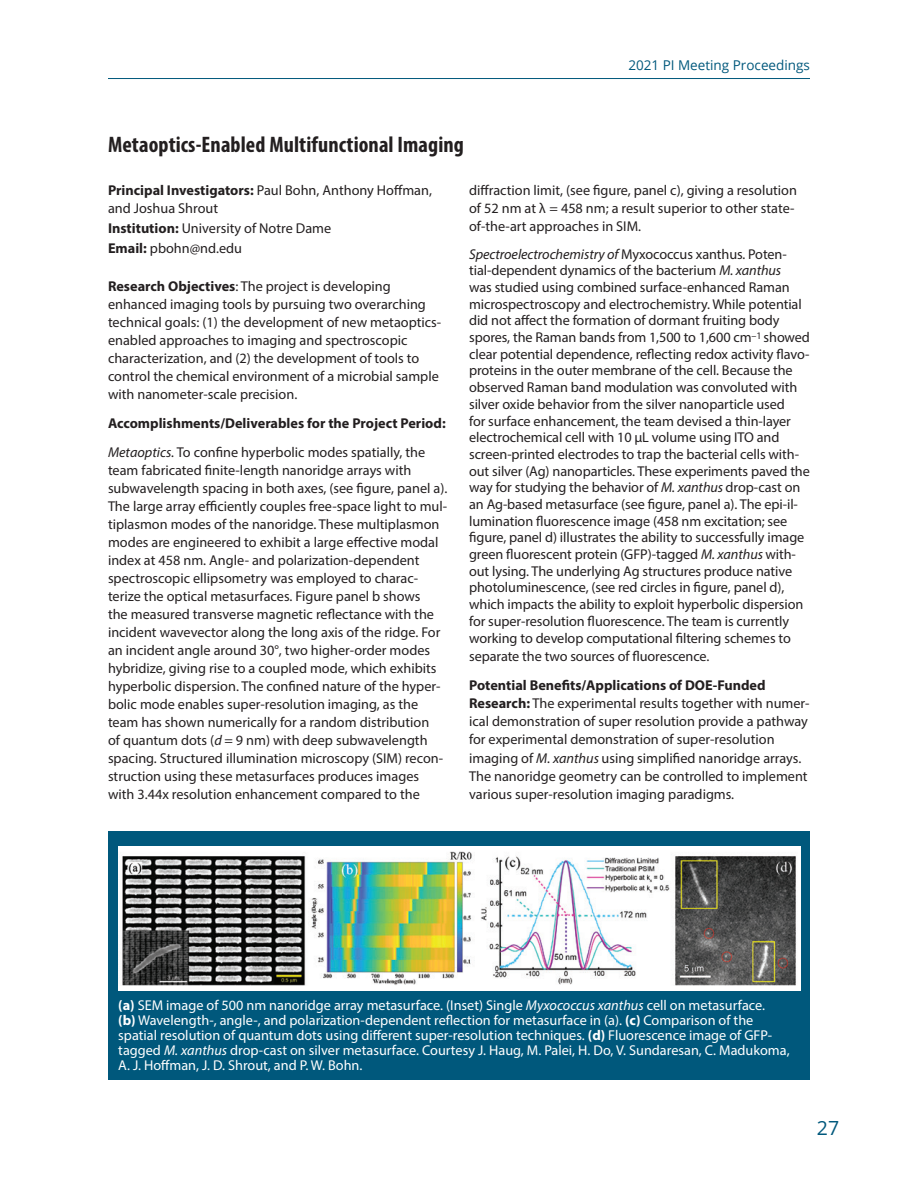
<style>
.page{position:relative;width:918px;height:1188px;background:#fff}
.page>*{position:absolute;margin:0;border:0;box-sizing:border-box;transform-origin:0 0}
.Subhead_2{font:700 condensed 22.5px "Myriad Pro";letter-spacing:.005em;color:#231f20}
.t1{font:19.5px "Open Sans";color:#00587c}
.Abstract_Style{font:14.25px/18px "Myriad Pro";color:#231f20}
.Figure_Text{font:14.25px/15px "Myriad Pro";color:#fff}
.Intro_Info_Text{font:14.25px/18px "Myriad Pro";color:#231f20}
.Abstract_Style-2{font:700 14.25px "Myriad Pro";color:#231f20}
.Email_Text{font:14.25px "Myriad Pro";color:#231f20}
.t2{font:13.5px "Open Sans";color:#00587c}
.s1{font-weight:700}
.s2{font-style:italic}
</style>
<div class="page">
<hr style="left:108px;top:78px;width:702px;height:1px;background:#00587c">
<div style="left:108px;top:832px;width:702px;height:248px;background:#00587c"></div>
<div style="left:118px;top:846px;width:683px;height:145px;background:#fff"></div>
<img style="left:122px;top:851px;width:674px;height:134px">
<p class="Subhead_2" style="left:108px;top:130px;width:358px">Metaoptics-Enabled Multifunctional Imaging</p>
<p class="t2" style="left:628px;top:56px;width:183px">2021 PI Meeting Proceedings</p>
<p class="Intro_Info_Text" style="left:108px;top:181px;width:325px"><span class="s1">Principal Investigators:</span> Paul Bohn, Anthony Hoffman, and Joshua Shrout</p>
<p class="Intro_Info_Text" style="left:108px;top:219px;width:225px"><span class="s1">Institution:</span> University of Notre Dame</p>
<p class="Email_Text" style="left:108px;top:239px;width:136px"><span class="s1">Email:</span> pbohn@nd.edu</p>
<p class="Abstract_Style" style="left:108px;top:277px;width:335px"><span class="s1">Research Objectives</span>: The project is developing enhanced imaging tools by pursuing two overarching technical goals: (1) the development of new metaoptics&shy;enabled approaches to imaging and spectroscopic characterization, and (2) the development of tools to control the chemical environment of a microbial sample with nanometer-scale precision.</p>
<p class="Abstract_Style-2" style="left:108px;top:414px;width:339px">Accomplishments/Deliverables for the Project Period:</p>
<p class="Abstract_Style" style="left:108px;top:443px;width:341px"><span class="s2">Metaoptics.</span> To confine hyperbolic modes spatially, the team fabricated finite-length nanoridge arrays with subwavelength spacing in both axes, (see figure, panel a).<br>The large array efficiently couples free-space light to mul&shy;tiplasmon modes of the nanoridge. These multiplasmon modes are engineered to exhibit a large effective modal index at 458 nm. Angle- and polarization-dependent spectroscopic ellipsometry was employed to charac&shy;terize the optical metasurfaces. Figure panel b shows<br>the measured transverse magnetic reflectance with the incident wavevector along the long axis of the ridge. For an incident angle around 30°, two higher-order modes hybridize, giving rise to a coupled mode, which exhibits hyperbolic dispersion. The confined nature of the hyper&shy;bolic mode enables super-resolution imaging, as the team has shown numerically for a random distribution<br>of quantum dots (<span class="s2">d</span> = 9 nm) with deep subwavelength spacing. Structured illumination microscopy (SIM) recon&shy;struction using these metasurfaces produces images with 3.44x resolution enhancement compared to the</p>
<p class="Abstract_Style" style="left:469px;top:181px;width:329px">diffraction limit, (see figure, panel c), giving a resolution of 52 nm at λ = 458 nm; a result superior to other state&shy;of-the-art approaches in SIM.</p>
<p class="Abstract_Style" style="left:469px;top:245px;width:342px;line-height:16.6px"><span class="s2">Spectroelectrochemistry of</span> Myxococcus xanthus<span class="s2">.</span> Poten&shy;tial-dependent dynamics of the bacterium <span class="s2">M. xanthus<br></span>was studied using combined surface-enhanced Raman microspectroscopy and electrochemistry. While potential did not affect the formation of dormant fruiting body spores, the Raman bands from 1,500 to 1,600 cm<sup>–1</sup> showed clear potential dependence, reflecting redox activity flavo&shy;proteins in the outer membrane of the cell. Because the observed Raman band modulation was convoluted with silver oxide behavior from the silver nanoparticle used<br>for surface enhancement, the team devised a thin-layer electrochemical cell with 10 μL volume using ITO and screen-printed electrodes to trap the bacterial cells with&shy;out silver (Ag) nanoparticles. These experiments paved the way for studying the behavior of <span class="s2">M. xanthus</span> drop-cast on an Ag-based metasurface (see figure, panel a). The epi-il&shy;lumination fluorescence image (458 nm excitation; see figure, panel d) illustrates the ability to successfully image green fluorescent protein (GFP)-tagged <span class="s2">M. xanthus</span> with&shy;out lysing. The underlying Ag structures produce native photoluminescence, (see red circles in figure, panel d), which impacts the ability to exploit hyperbolic dispersion for super-resolution fluorescence. The team is currently working to develop computational filtering schemes to</p>
<p class="Abstract_Style" style="left:469px;top:647px;width:242px">separate the two sources of fluorescence.</p>
<p class="Abstract_Style" style="left:469px;top:676px;width:342px"><span class="s1">Potential Benefits/Applications of DOE-Funded Research:</span> The experimental results together with numer&shy;ical demonstration of super resolution provide a pathway for experimental demonstration of super-resolution imaging of <span class="s2">M. xanthus</span> using simplified nanoridge arrays.<br>The nanoridge geometry can be controlled to implement various super-resolution imaging paradigms.</p>
<p class="Figure_Text" style="left:118px;top:997px;width:673px"><span class="s1">(a)</span> SEM image of 500 nm nanoridge array metasurface. (Inset) Single <span class="s2">Myxococcus xanthus</span> cell on metasurface.<br><span class="s1">(b)</span> Wavelength-, angle-, and polarization-dependent reflection for metasurface in (a). <span class="s1">(c)</span> Comparison of the spatial resolution of quantum dots using different super-resolution techniques. <span class="s1">(d)</span> Fluorescence image of GFP&shy;tagged <span class="s2">M. xanthus</span> drop-cast on silver metasurface. Courtesy J. Haug, M. Palei, H. Do, V. Sundaresan, C. Madukoma, A. J. Hoffman, J. D. Shrout, and P. W. Bohn.</p>
<h2 class="t1" style="left:817px;top:1115px;width:24px">27</h2>
</div>
